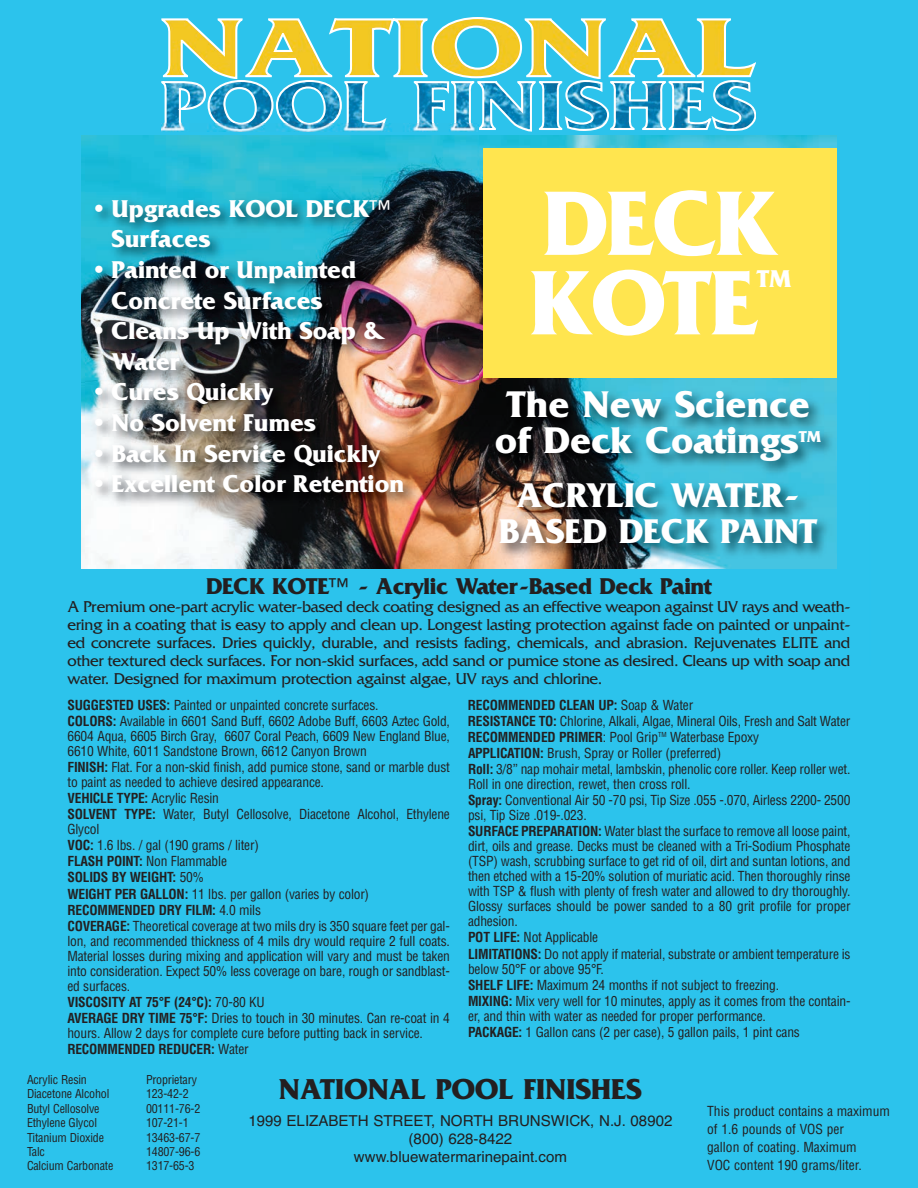
<style>
.page{position:relative;width:918px;height:1188px;background:#2cc3ec}
.page>*{position:absolute;margin:0;border:0;box-sizing:border-box;transform-origin:0 0}
.t1{font:700 96px/79.5px "Friz Quadrata";letter-spacing:-.015em;color:#fff}
.t2{font:700 39px/36px "Friz Quadrata";color:#fff}
.t3{font:700 36px/36px "Friz Quadrata";color:#fff;text-align:center}
.t4{font:700 30.15px "Friz Quadrata";color:#231f20}
.t5{font:700 25.5px/30.6px "Friz Quadrata";color:#fff}
.t6{font:700 24px "Friz Quadrata";letter-spacing:-.015em;color:#231f20}
.t7{font:16.5px/18px "Friz Quadrata";letter-spacing:-.015em;color:#231f20;text-align:justify}
.t8{font:700 16.5px "Friz Quadrata";color:#fff}
.t9{font:15.15px/18.1px "Helvetica";color:#231f20;text-align:center}
.t10{font:condensed 13.5px/15.6px "Helvetica";letter-spacing:-.015em;color:#231f20}
.t11{font:condensed 12px "Helvetica";letter-spacing:-.015em;color:#231f20}
.s1{font-weight:700}
</style>
<div class="page">
<svg style="left:161px;top:17px;width:595px;height:115px"></svg>
<img style="left:81px;top:135px;width:756px;height:433px">
<img style="left:161px;top:123px;width:317px;height:9px">
<img style="left:85px;top:135px;width:393px;height:245px">
<img style="left:85px;top:380px;width:373px;height:188px">
<img style="left:458px;top:380px;width:379px;height:189px">
<div style="left:483px;top:148px;width:354px;height:230px;background:#ffe54f"></div>
<h1 class="t1" style="left:529px;top:182px;width:250px">DECK<br>KOTE</h1>
<h3 class="t5" style="left:112px;top:193px;width:283px;text-indent:-17px">• Upgrades KOOL DECK™<br>Surfaces</h3>
<h3 class="t5" style="left:112px;top:254px;width:246px;text-indent:-17px">• Painted or Unpainted<br>Concrete Surfaces</h3>
<h3 class="t5" style="left:112px;top:315px;width:275px;text-indent:-17px">• Cleans Up With Soap &amp;<br>Water</h3>
<h3 class="t5" style="left:94px;top:376px;width:181px">• Cures Quickly</h3>
<h3 class="t5" style="left:94px;top:407px;width:223px">• No Solvent Fumes</h3>
<h3 class="t5" style="left:94px;top:438px;width:288px">• Back In Service Quickly</h3>
<h3 class="t5" style="left:94px;top:468px;width:312px">• Excellent Color Retention</h3>
<h3 class="t5" style="left:757px;top:263px;width:36px">TM</h3>
<h2 class="t2" style="left:495px;top:385px;width:317px">The New Science of Deck Coatings</h2>
<p class="t8" style="left:799px;top:426px;width:24px">TM</p>
<h3 class="t3" style="left:499px;top:476px;width:320px">ACRYLIC WATER-<br>BASED DECK PAINT</h3>
<h3 class="t6" style="left:206px;top:572px;width:507px">DECK KOTE™ - Acrylic Water-Based Deck Paint</h3>
<p class="t7" style="left:68px;top:598px;width:785px">A Premium one-part acrylic water-based deck coating designed as an effective weapon against UV rays and weath&shy;ering in a coating that is easy to apply and clean up. Longest lasting protection against fade on painted or unpaint&shy;ed concrete surfaces. Dries quickly, durable, and resists fading, chemicals, and abrasion. Rejuvenates ELITE and other textured deck surfaces. For non-skid surfaces, add sand or pumice stone as desired. Cleans up with soap and water. Designed for maximum protection against algae, UV rays and chlorine.</p>
<p class="t10" style="left:67px;top:697px;width:384px"><span class="s1">SUGGESTED USES:</span> Painted or unpainted concrete surfaces.<br><span class="s1">COLORS:</span> Available in 6601 Sand Buff, 6602 Adobe Buff, 6603 Aztec Gold, 6604 Aqua, 6605 Birch Gray, 6607 Coral Peach, 6609 New England Blue, 6610 White, 6011 Sandstone Brown, 6612 Canyon Brown<br><span class="s1">FINISH:</span> Flat. For a non-skid finish, add pumice stone, sand or marble dust to paint as needed to achieve desired appearance.<br><span class="s1">VEHICLE TYPE:</span> Acrylic Resin<br><span class="s1">SOLVENT TYPE:</span> Water, Butyl Cellosolve, Diacetone Alcohol, Ethylene Glycol<br><span class="s1">VOC:</span> 1.6 lbs. / gal (190 grams / liter)<br><span class="s1">FLASH POINT:</span> Non Flammable<br><span class="s1">SOLIDS BY WEIGHT:</span> 50%<br><span class="s1">WEIGHT PER GALLON:</span> 11 lbs. per gallon (varies by color)<br><span class="s1">RECOMMENDED DRY FILM:</span> 4.0 mils<br><span class="s1">COVERAGE:</span> Theoretical coverage at two mils dry is 350 square feet per gal&shy;lon, and recommended thickness of 4 mils dry would require 2 full coats.<br>Material losses during mixing and application will vary and must be taken into consideration. Expect 50% less coverage on bare, rough or sandblast&shy;ed surfaces.<br><span class="s1">VISCOSITY AT 75°F (24°C):</span> 70-80 KU<br><span class="s1">AVERAGE DRY TIME 75°F:</span> Dries to touch in 30 minutes. Can re-coat in 4 hours. Allow 2 days for complete cure before putting back in service.<br><span class="s1">RECOMMENDED REDUCER:</span> Water</p>
<p class="t10" style="left:468px;top:697px;width:384px"><span class="s1">RECOMMENDED CLEAN UP:</span> Soap &amp; Water<br><span class="s1">RESISTANCE TO:</span> Chlorine, Alkali, Algae, Mineral Oils, Fresh and Salt Water <span class="s1">RECOMMENDED PRIMER</span>: Pool Grip<sup>TM</sup> Waterbase Epoxy<br><span class="s1">APPLICATION:</span> Brush, Spray or Roller (preferred)<br><span class="s1">Roll:</span> 3/8” nap mohair metal, lambskin, phenolic core roller. Keep roller wet.<br>Roll in one direction, rewet, then cross roll.<br><span class="s1">Spray:</span> Conventional Air 50 -70 psi, Tip Size .055 -.070, Airless 2200- 2500 psi, Tip Size .019-.023.<br><span class="s1">SURFACE PREPARATION:</span> Water blast the surface to remove all loose paint, dirt, oils and grease. Decks must be cleaned with a Tri-Sodium Phosphate (TSP) wash, scrubbing surface to get rid of oil, dirt and suntan lotions, and then etched with a 15-20% solution of muriatic acid. Then thoroughly rinse with TSP &amp; flush with plenty of fresh water and allowed to dry thoroughly.<br>Glossy surfaces should be power sanded to a 80 grit profile for proper adhesion.<br><span class="s1">POT LIFE:</span> Not Applicable<br><span class="s1">LIMITATIONS:</span> Do not apply if material, substrate or ambient temperature is below 50°F or above 95°F.<br><span class="s1">SHELF LIFE:</span> Maximum 24 months if not subject to freezing.<br><span class="s1">MIXING:</span> Mix very well for 10 minutes, apply as it comes from the contain&shy;er, and thin with water as needed for proper performance.<br><span class="s1">PACKAGE:</span> 1 Gallon cans (2 per case), 5 gallon pails, 1 pint cans</p>
<p class="t11" style="left:27px;top:1073px;width:61px">Acrylic Resin</p>
<p class="t11" style="left:146px;top:1073px;width:53px">Proprietary</p>
<p class="t11" style="left:27px;top:1087px;width:84px">Diacetone Alcohol</p>
<p class="t11" style="left:146px;top:1087px;width:44px">123-42-2</p>
<p class="t11" style="left:27px;top:1102px;width:74px">Butyl Cellosolve</p>
<p class="t11" style="left:146px;top:1102px;width:56px">00111-76-2</p>
<p class="t11" style="left:27px;top:1116px;width:72px">Ethylene Glycol</p>
<p class="t11" style="left:146px;top:1116px;width:44px">107-21-1</p>
<p class="t11" style="left:27px;top:1131px;width:79px">Titanium Dioxide</p>
<p class="t11" style="left:146px;top:1131px;width:56px">13463-67-7</p>
<p class="t11" style="left:27px;top:1145px;width:19px">Talc</p>
<p class="t11" style="left:146px;top:1145px;width:56px">14807-96-6</p>
<p class="t11" style="left:27px;top:1159px;width:88px">Calcium Carbonate</p>
<p class="t11" style="left:146px;top:1159px;width:50px">1317-65-3</p>
<h3 class="t4" style="left:279px;top:1071px;width:364px">NATIONAL POOL FINISHES</h3>
<p class="t9" style="left:248px;top:1112px;width:426px">1999 ELIZABETH STREET, NORTH BRUNSWICK, N.J. 08902 (800) 628-8422<br>www.bluewatermarinepaint.com</p>
<p class="t10" style="left:707px;top:1102px;width:184px;line-height:18px">This product contains a maximum of 1.6 pounds of VOS per<br>gallon of coating. Maximum<br>VOC content 190 grams/liter.</p>
</div>
